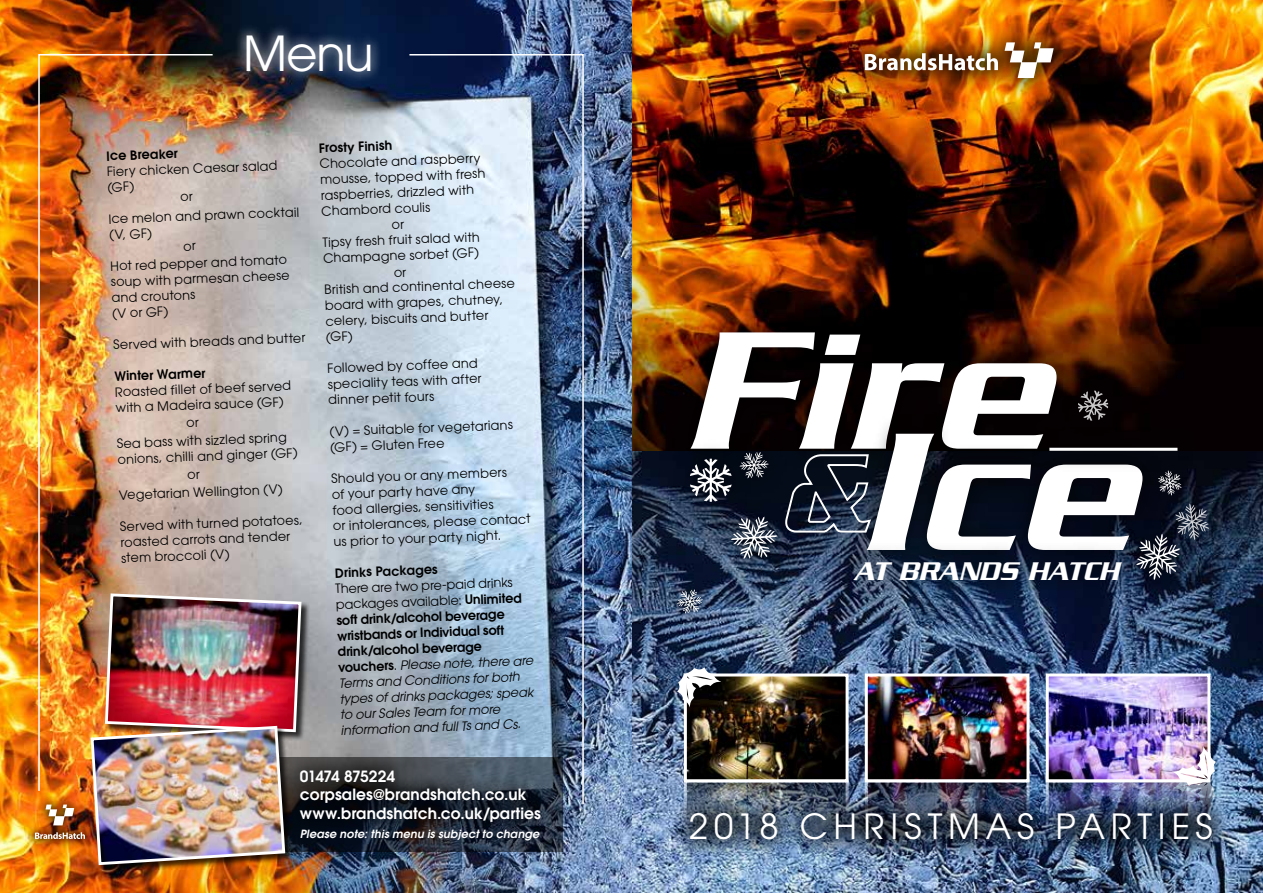
<style>
.page{position:relative;width:1263px;height:893px;background:#fff}
.page>*{position:absolute;margin:0;border:0;box-sizing:border-box;transform-origin:0 0}
.t1{font:italic 500 181.65px "Serpentine";color:#fff}
.t2{font:48px "Avant Garde CE";color:#fff}
.t3{font:34.65px "Avant Garde CE";letter-spacing:.165em;color:#fff}
.t4{font:italic 500 27.6px "Serpentine";color:#fff}
.t5{font:600 15.45px/18.5px "Avant Garde CE";letter-spacing:.005em;color:#fff}
.t6{font:12.75px/15.8px "Avant Garde CE";color:#000}
.t7{font:italic 12.75px/15.8px "Avant Garde CE";color:#000}
.t8{font:600 12.75px "Avant Garde CE";color:#000}
.t9{font:italic 600 11.25px "Avant Garde CE";letter-spacing:.015em;color:#fff}
.s1{font-style:normal}
.s2{font-weight:600;font-style:normal}
</style>
<div class="page">
<img style="left:631px;top:451px;width:632px;height:442px">
<img style="left:631px;top:0;width:632px;height:451px">
<img style="left:0;top:0;width:631px;height:893px">
<div style="left:235px;top:23px;width:147px;height:60px;background:#fff;opacity:.75"></div>
<svg style="left:303px;top:806px;width:260px;height:45px;background:#1e2635"></svg>
<div style="left:284px;top:754px;width:272px;height:82px;background:#000;opacity:.75"></div>
<div style="left:672px;top:311px;width:405px;height:159px;background:#000;opacity:.75"></div>
<div style="left:848px;top:412px;width:315px;height:159px;background:#000;opacity:.75"></div>
<div style="left:1030px;top:427px;width:166px;height:45px;background:#000"></div>
<hr style="left:1049px;top:448px;width:128px;height:3px;background:#fff">
<div style="left:1058px;top:371px;width:69px;height:69px;background:#000;opacity:.75"></div>
<svg style="left:1078px;top:391px;width:30px;height:30px"></svg>
<div style="left:671px;top:439px;width:80px;height:83px;background:#000;opacity:.75"></div>
<svg style="left:690px;top:459px;width:42px;height:43px"></svg>
<div style="left:661px;top:573px;width:58px;height:57px;background:#000;opacity:.75"></div>
<svg style="left:677px;top:589px;width:26px;height:25px"></svg>
<div style="left:721px;top:433px;width:66px;height:64px;background:#000;opacity:.75"></div>
<svg style="left:739px;top:452px;width:30px;height:26px"></svg>
<div style="left:1140px;top:452px;width:60px;height:61px;background:#040710"></div>
<svg style="left:1158px;top:470px;width:23px;height:16px"></svg>
<div style="left:1157px;top:486px;width:71px;height:72px;background:#000;opacity:.75"></div>
<div style="left:713px;top:498px;width:82px;height:79px;background:#000;opacity:.75"></div>
<svg style="left:730px;top:517px;width:48px;height:42px;background:#586170"></svg>
<div style="left:1118px;top:516px;width:80px;height:81px;background:#000;opacity:.75"></div>
<svg style="left:1136px;top:503px;width:73px;height:77px;background:#303849"></svg>
<div style="left:25px;top:795px;width:69px;height:54px;background:#000;opacity:.75"></div>
<img style="left:38px;top:53px;width:176px;height:539px">
<img style="left:408px;top:53px;width:176px;height:753px">
<div style="left:105px;top:593px;width:205px;height:148px;background:#000;opacity:.75"></div>
<div style="left:90px;top:725px;width:204px;height:148px;background:#000;opacity:.75"></div>
<img style="left:35px;top:592px;width:268px;height:275px">
<div style="left:835px;top:540px;width:306px;height:60px;background:#000;opacity:.75"></div>
<img style="left:688px;top:677px;width:156px;height:186px">
<div style="left:684px;top:673px;width:164px;height:109px;border:3px solid #fff"></div>
<img style="left:869px;top:677px;width:156px;height:186px">
<div style="left:865px;top:673px;width:164px;height:109px;border:3px solid #fff"></div>
<img style="left:1050px;top:677px;width:156px;height:186px">
<div style="left:1046px;top:673px;width:164px;height:109px;border:3px solid #fff"></div>
<div style="left:843px;top:21px;width:231px;height:78px;background:#000;opacity:.75"></div>
<svg style="left:1004px;top:42px;width:50px;height:36px"></svg>
<svg style="left:865px;top:53px;width:133px;height:17px"></svg>
<svg style="left:677px;top:667px;width:44px;height:40px"></svg>
<div style="left:684px;top:780px;width:164px;height:87px;border:3px solid #fff"></div>
<div style="left:865px;top:780px;width:164px;height:87px;border:3px solid #fff"></div>
<div style="left:1046px;top:780px;width:164px;height:87px;border:3px solid #fff"></div>
<svg style="left:677px;top:862px;width:44px;height:10px"></svg>
<img style="left:1172px;top:746px;width:44px;height:45px">
<div style="left:668px;top:791px;width:566px;height:71px;background:#000;opacity:.75"></div>
<svg style="left:784px;top:453px;width:89px;height:81px;background:#2f3848"></svg>
<svg style="left:187px;top:419px;width:12px;height:8px"></svg>
<svg style="left:188px;top:471px;width:12px;height:8px"></svg>
<svg style="left:184px;top:243px;width:12px;height:8px"></svg>
<svg style="left:181px;top:194px;width:12px;height:8px"></svg>
<svg style="left:392px;top:221px;width:12px;height:8px"></svg>
<svg style="left:394px;top:269px;width:12px;height:8px"></svg>
<h2 class="t2" style="left:243px;top:25px;width:132px">Menu</h2>
<p class="t8" style="left:319px;top:140px;width:75px;rotate:-2deg">Frosty Finish</p>
<p class="t6" style="left:319px;top:156px;width:167px;rotate:-2deg">Chocolate and raspberry mousse, topped with fresh raspberries, drizzled with<br>Chambord coulis</p>
<p class="t6" style="left:322px;top:234px;width:159px;rotate:-2deg">Tipsy fresh fruit salad with<br>Champagne sorbet (GF)</p>
<p class="t6" style="left:324px;top:282px;width:192px;rotate:-2deg">British and continental cheese board with grapes, chutney, celery, biscuits and butter (GF)</p>
<p class="t6" style="left:327px;top:360px;width:155px;rotate:-2deg">Followed by coffee and speciality teas with after dinner petit fours</p>
<p class="t6" style="left:329px;top:423px;width:185px;rotate:-2deg">(V) = Suitable for vegetarians (GF) = Gluten Free</p>
<p class="t6" style="left:331px;top:470px;width:199px;rotate:-2deg">Should you or any members<br>of your party have any<br>food allergies, sensitivities<br>or intolerances, please contact us prior to your party night.</p>
<p class="t8" style="left:335px;top:564px;width:104px;rotate:-2deg">Drinks Packages</p>
<p class="t7" style="left:335px;top:581px;width:197px;rotate:-2deg"><span class="s1">There are two pre-paid drinks packages available:</span> <span class="s2">Unlimited soft drink/alcohol beverage wristbands or Individual soft drink/alcohol beverage vouchers</span><span class="s1">.</span> Please note, there are<br>Terms and Conditions for both types of drinks packages; speak to our Sales Team for more information and full Ts and Cs.</p>
<p class="t5" style="left:300px;top:766px;width:242px">01474 875224 corpsales@brandshatch.co.uk www.brandshatch.co.uk/parties</p>
<p class="t8" style="left:106px;top:147px;width:73px;rotate:-2deg">Ice Breaker</p>
<p class="t6" style="left:107px;top:163px;width:172px;rotate:-2deg">Fiery chicken Caesar salad (GF)</p>
<p class="t6" style="left:108px;top:211px;width:192px;rotate:-2deg">Ice melon and prawn cocktail (V, GF)</p>
<p class="t6" style="left:110px;top:258px;width:180px;rotate:-2deg">Hot red pepper and tomato soup with parmesan cheese and croutons<br>(V or GF)</p>
<p class="t6" style="left:113px;top:337px;width:194px;rotate:-2deg">Served with breads and butter</p>
<p class="t8" style="left:114px;top:368px;width:93px;rotate:-2deg">Winter Warmer</p>
<p class="t6" style="left:115px;top:384px;width:178px;rotate:-2deg">Roasted fillet of beef served with a Madeira sauce (GF)</p>
<p class="t6" style="left:117px;top:435px;width:182px;rotate:-2deg">Sea bass with sizzled spring onions, chilli and ginger (GF)</p>
<p class="t6" style="left:119px;top:487px;width:165px;rotate:-2deg">Vegetarian Wellington (V)</p>
<p class="t6" style="left:120px;top:518px;width:184px;rotate:-2deg">Served with turned potatoes, roasted carrots and tender stem broccoli (V)</p>
<p class="t9" style="left:300px;top:826px;width:241px">Please note: this menu is subject to change</p>
<h1 class="t1" style="left:685px;top:288px;width:362px">Fire</h1>
<h1 class="t1" style="left:856px;top:390px;width:277px">Ice</h1>
<h3 class="t4" style="left:854px;top:555px;width:267px">AT BRANDS HATCH</h3>
<h3 class="t3" style="left:689px;top:806px;width:525px">2018 CHRISTMAS PARTIES</h3>
</div>
